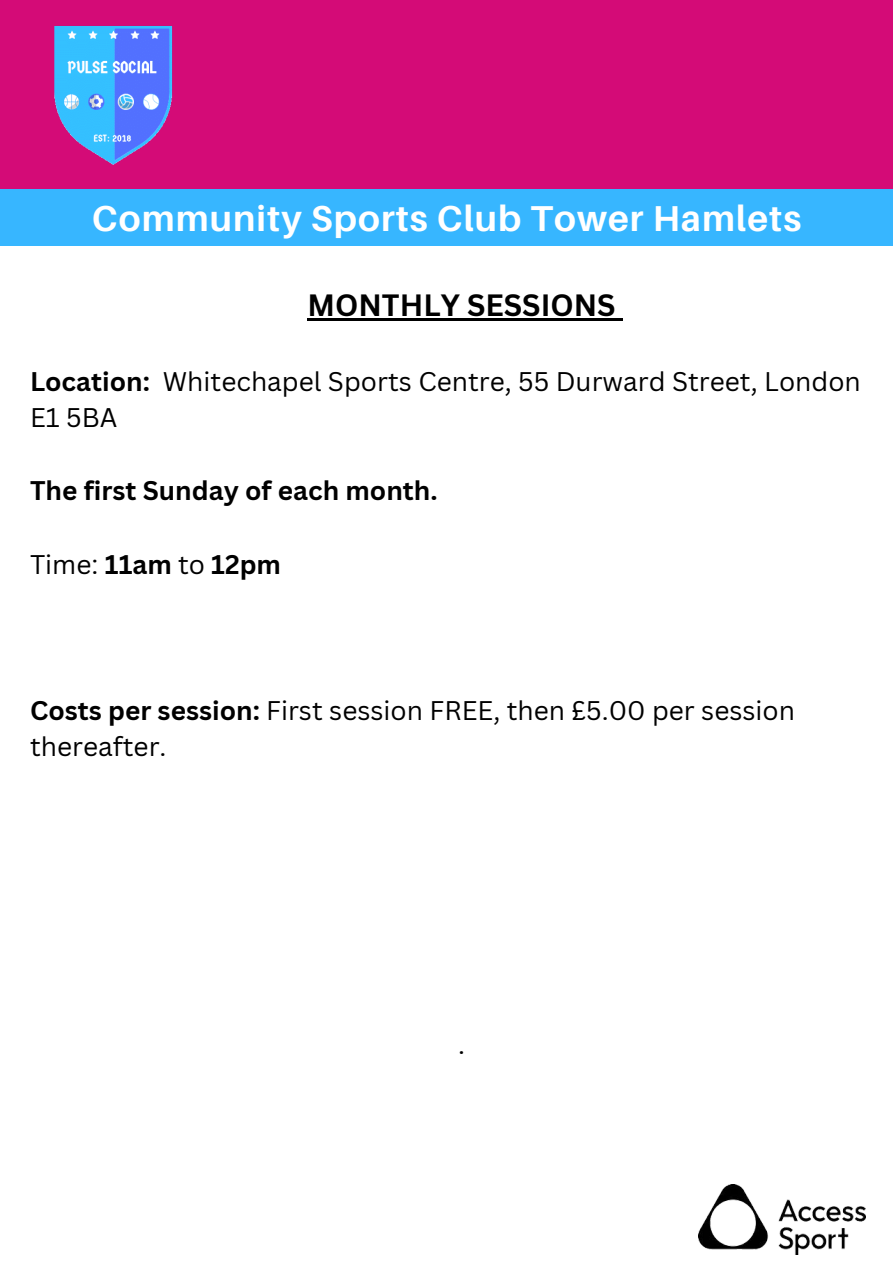
<style>
.page{position:relative;width:893px;height:1263px;background:#fff}
.page>*{position:absolute;margin:0;border:0;box-sizing:border-box;transform-origin:0 0}
.t1{font:700 36px "Aileron";letter-spacing:.03em;color:#fff}
.t2{font:700 30px "Canva Sans";color:#000}
.t3{font:26.25px/36.6px "Canva Sans";color:#000}
.t4{font:700 26.25px "Canva Sans";color:#000}
.s1{font-weight:700}
.s2{font-weight:400}
</style>
<div class="page">
<div style="left:0;top:0;width:893px;height:206px;background:#d40b77"></div>
<img style="left:54px;top:25px;width:119px;height:140px">
<div style="left:0;top:189px;width:893px;height:57px;background:#37b6ff"></div>
<hr style="left:307px;top:318px;width:309px;height:3px;background:#000">
<svg style="left:616px;top:318px;width:7px;height:3px"></svg>
<img style="left:698px;top:1185px;width:168px;height:69px">
<h1 class="t1" style="left:92px;top:196px;width:711px">Community Sports Club Tower Hamlets</h1>
<p class="t2" style="left:307px;top:284px;width:310px">MONTHLY SESSIONS</p>
<p class="t3" style="left:30px;top:362px;width:832px"><span class="s1">Location:</span> Whitechapel Sports Centre, 55 Durward Street, London<br>E1 5BA</p>
<p class="t4" style="left:30px;top:472px;width:409px">The first Sunday of each month.</p>
<p class="t4" style="left:30px;top:545px;width:253px"><span class="s2">Time:</span> 11am <span class="s2">to</span> 12pm</p>
<p class="t3" style="left:30px;top:691px;width:766px"><span class="s1">Costs per session:</span> First session FREE, then £5.00 per session thereafter.</p>
<p class="t3" style="left:458px;top:1025px;width:8px">.</p>
</div>
